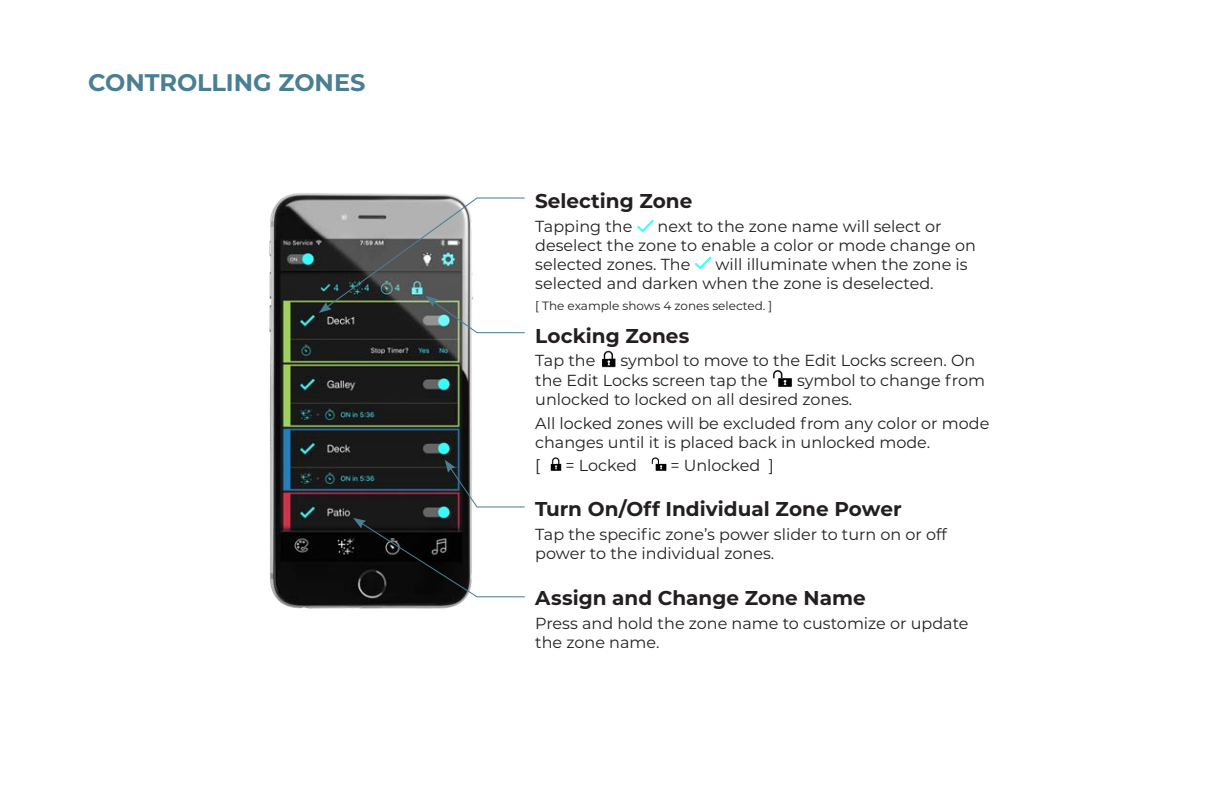
<style>
.page{position:relative;width:1224px;height:792px;background:#fff}
.page>*{position:absolute;margin:0;border:0;box-sizing:border-box;transform-origin:0 0}
.t1{font:700 24px "Montserrat";color:#4a7f92}
.t2{font:700 20px "Montserrat";color:#231f20}
.t3{font:16px/19.2px "Montserrat";color:#231f20}
.t4{font:12px "Montserrat";color:#231f20}
</style>
<div class="page">
<img style="left:269px;top:193px;width:203px;height:416px">
<svg style="left:637px;top:219px;width:17px;height:14px"></svg>
<svg style="left:694px;top:256px;width:18px;height:14px"></svg>
<svg style="left:445px;top:460px;width:80px;height:48px"></svg>
<svg style="left:319px;top:197px;width:206px;height:137px"></svg>
<svg style="left:353px;top:518px;width:172px;height:80px"></svg>
<img style="left:601px;top:350px;width:15px;height:18px">
<img style="left:550px;top:457px;width:12px;height:14px">
<img style="left:651px;top:457px;width:16px;height:14px">
<img style="left:773px;top:370px;width:19px;height:17px">
<p class="t1" style="left:88px;top:65px;width:279px">CONTROLLING ZONES</p>
<p class="t2" style="left:535px;top:187px;width:159px">Selecting Zone</p>
<p class="t3" style="left:535px;top:216px;width:99px">Tapping the</p>
<p class="t3" style="left:535px;top:216px;width:442px;text-indent:122px">next to the zone name will select or deselect the zone to enable a color or mode change on selected zones. The</p>
<p class="t3" style="left:535px;top:254px;width:434px;text-indent:180px">will illuminate when the zone is selected and darken when the zone is deselected.</p>
<p class="t4" style="left:535px;top:298px;width:239px">[ The example shows 4 zones selected. ]</p>
<p class="t2" style="left:535px;top:321px;width:156px">Locking Zones</p>
<p class="t3" style="left:535px;top:351px;width:62px">Tap the</p>
<p class="t3" style="left:535px;top:351px;width:442px;text-indent:85px">symbol to move to the Edit Locks screen. On the Edit Locks screen tap the</p>
<p class="t3" style="left:535px;top:370px;width:451px;text-indent:262px">symbol to change from unlocked to locked on all desired zones.</p>
<p class="t3" style="left:535px;top:413px;width:456px">All locked zones will be excluded from any color or mode changes until it is placed back in unlocked mode.</p>
<p class="t3" style="left:535px;top:456px;width:7px">[</p>
<p class="t3" style="left:565px;top:456px;width:73px">= Locked</p>
<p class="t3" style="left:670px;top:456px;width:105px">= Unlocked ]</p>
<p class="t2" style="left:535px;top:495px;width:368px">Turn On/Off Individual Zone Power</p>
<p class="t3" style="left:535px;top:524px;width:413px">Tap the specific zone’s power slider to turn on or off power to the individual zones.</p>
<p class="t2" style="left:535px;top:584px;width:332px">Assign and Change Zone Name</p>
<p class="t3" style="left:535px;top:613px;width:435px">Press and hold the zone name to customize or update the zone name.</p>
</div>
